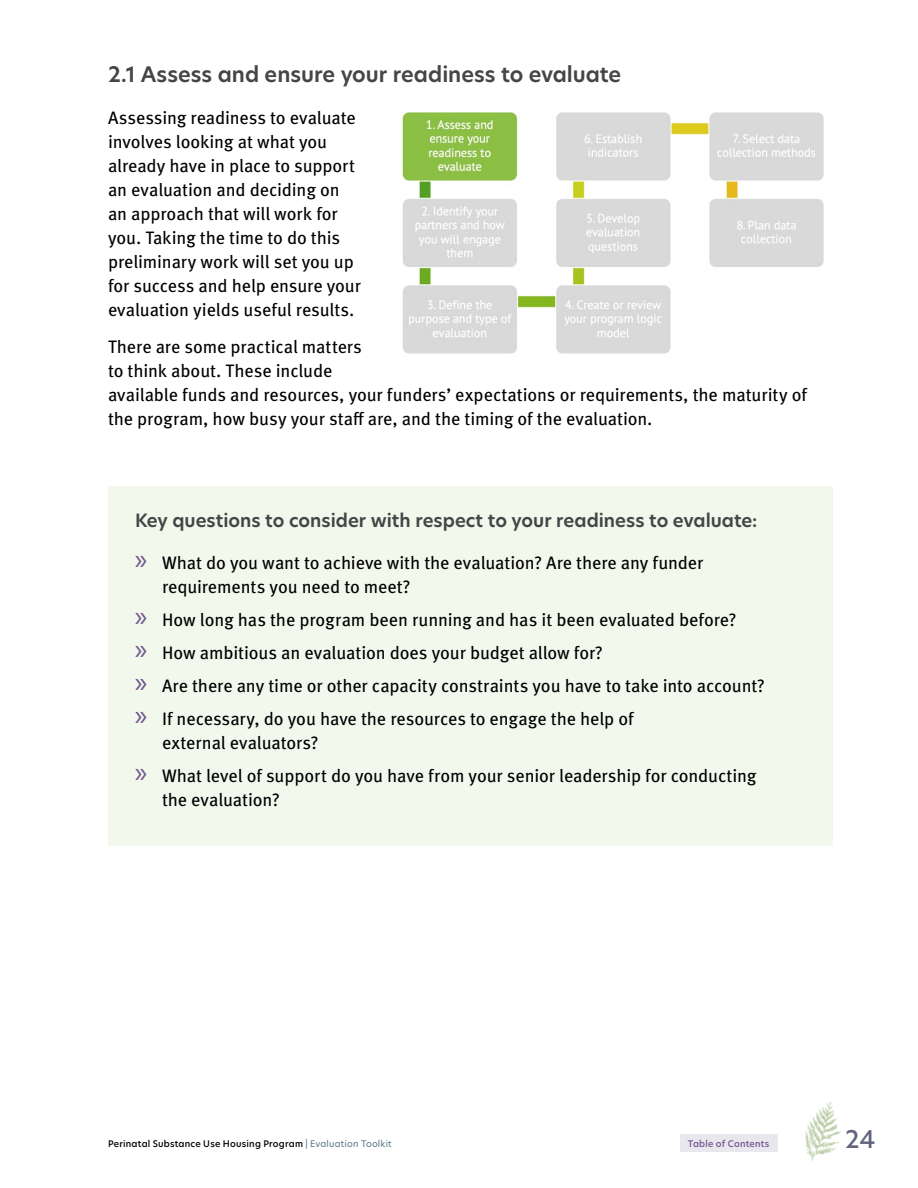
<style>
.page{position:relative;width:918px;height:1188px;background:#fff}
.page>*{position:absolute;margin:0;border:0;box-sizing:border-box;transform-origin:0 0}
.t1{font:500 24px "New Hero";color:#61647c}
.t2{font:600 21px "New Hero";color:#454546}
.t3{font:18px/24px "Meta Pro";letter-spacing:-.01em;color:#000}
.t4{font:600 18px "New Hero";color:#454546}
.t5{font:500 9px "New Hero";letter-spacing:.025em;color:#000}
.t6{font:500 9px "New Hero";letter-spacing:.025em;color:#70568f}
.s1{font-family:"Myriad Pro";font-size:30px;color:#70568f}
.s2{font-weight:400;color:#55768a}
</style>
<div class="page">
<div style="left:680px;top:1134px;width:98px;height:18px;background:#eae6ee"></div>
<img style="left:805px;top:1101px;width:36px;height:60px">
<img style="left:398px;top:108px;width:426px;height:246px">
<div style="left:108px;top:486px;width:725px;height:360px;background:#f3f8ec"></div>
<p class="t2" style="left:108px;top:60px;width:515px">2.1 Assess and ensure your readiness to evaluate</p>
<p class="t3" style="left:108px;top:104px;width:254px">Assessing readiness to evaluate involves looking at what you already have in place to support an evaluation and deciding on an approach that will work for you. Taking the time to do this preliminary work will set you up for success and help ensure your evaluation yields useful results.</p>
<p class="t3" style="left:108px;top:334px;width:701px">There are some practical matters<br>to think about. These include<br>available funds and resources, your funders’ expectations or requirements, the maturity of the program, how busy your staff are, and the timing of the evaluation.</p>
<p class="t4" style="left:135px;top:508px;width:624px">Key questions to consider with respect to your readiness to evaluate:</p>
<p class="t3" style="left:162px;top:550px;width:543px;text-indent:-27px"><span class="s1">»</span> What do you want to achieve with the evaluation? Are there any funder requirements you need to meet?</p>
<p class="t3" style="left:135px;top:602px;width:632px;line-height:33px"><span class="s1">»</span> How long has the program been running and has it been evaluated before?<br><span class="s1">»</span> How ambitious an evaluation does your budget allow for?<br><span class="s1">»</span> Are there any time or other capacity constraints you have to take into account? <span class="s1">»</span> If necessary, do you have the resources to engage the help of</p>
<p class="t3" style="left:135px;top:725px;width:623px;line-height:33px;text-indent:27px">external evaluators?<br><span class="s1">»</span> What level of support do you have from your senior leadership for conducting</p>
<p class="t3" style="left:162px;top:787px;width:119px">the evaluation?</p>
<p class="t5" style="left:108px;top:1137px;width:285px">Perinatal Substance Use Housing Program <span class="s2">| Evaluation Toolkit</span></p>
<p class="t6" style="left:688px;top:1137px;width:83px">Table of Contents</p>
<h1 class="t1" style="left:845px;top:1122px;width:32px">24</h1>
</div>
